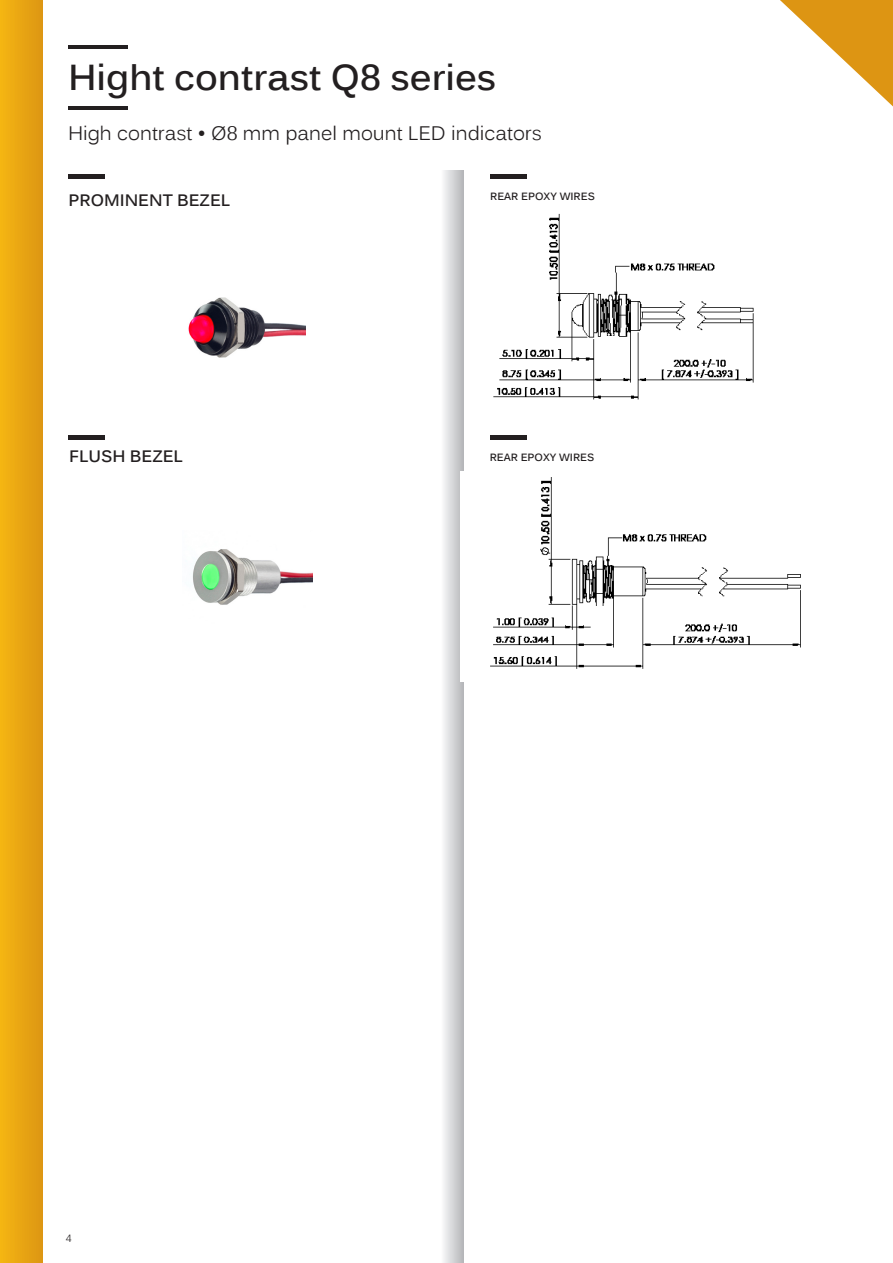
<style>
.page{position:relative;width:893px;height:1263px;background:#fff}
.page>*{position:absolute;margin:0;border:0;box-sizing:border-box;transform-origin:0 0}
.t1{font:700 36px "Kalinga";color:#231f20}
.t2{font:19.5px "Kalinga";color:#231f20}
.t3{font:700 16.5px "Kalinga";color:#231f20}
.t4{font:700 10.5px "Kalinga";color:#231f20}
.t5{font:10.5px "Kalinga";color:#231f20}
</style>
<div class="page">
<hr style="left:68px;top:175px;width:37px;height:4px;background:#231f20">
<hr style="left:490px;top:175px;width:36px;height:4px;background:#231f20">
<hr style="left:68px;top:436px;width:37px;height:4px;background:#231f20">
<hr style="left:490px;top:436px;width:36px;height:4px;background:#231f20">
<div style="left:440px;top:171px;width:24px;height:1092px;background:linear-gradient(to right,#fefeff,#b7b8bb)"></div>
<hr style="left:68px;top:106px;width:59px;height:3px;background:#231f20">
<hr style="left:68px;top:45px;width:59px;height:4px;background:#231f20">
<img style="left:188px;top:297px;width:118px;height:61px">
<img style="left:192px;top:549px;width:120px;height:56px">
<img style="left:460px;top:471px;width:341px;height:211px">
<img style="left:493px;top:213px;width:261px;height:187px">
<svg style="left:780px;top:0;width:113px;height:106px"></svg>
<div style="left:0;top:0;width:42px;height:1263px;background:linear-gradient(to right,#f5b513,#de9713)"></div>
<h1 class="t1" style="left:68px;top:54px;width:430px">Hight contrast Q8 series</h1>
<p class="t2" style="left:68px;top:121px;width:475px">High contrast • Ø8 mm panel mount LED indicators</p>
<p class="t3" style="left:68px;top:189px;width:163px">PROMINENT BEZEL</p>
<p class="t4" style="left:490px;top:189px;width:106px">REAR EPOXY WIRES</p>
<p class="t3" style="left:69px;top:446px;width:115px">FLUSH BEZEL</p>
<p class="t4" style="left:490px;top:450px;width:106px">REAR EPOXY WIRES</p>
<p class="t5" style="left:66px;top:1231px;width:7px">4</p>
</div>
